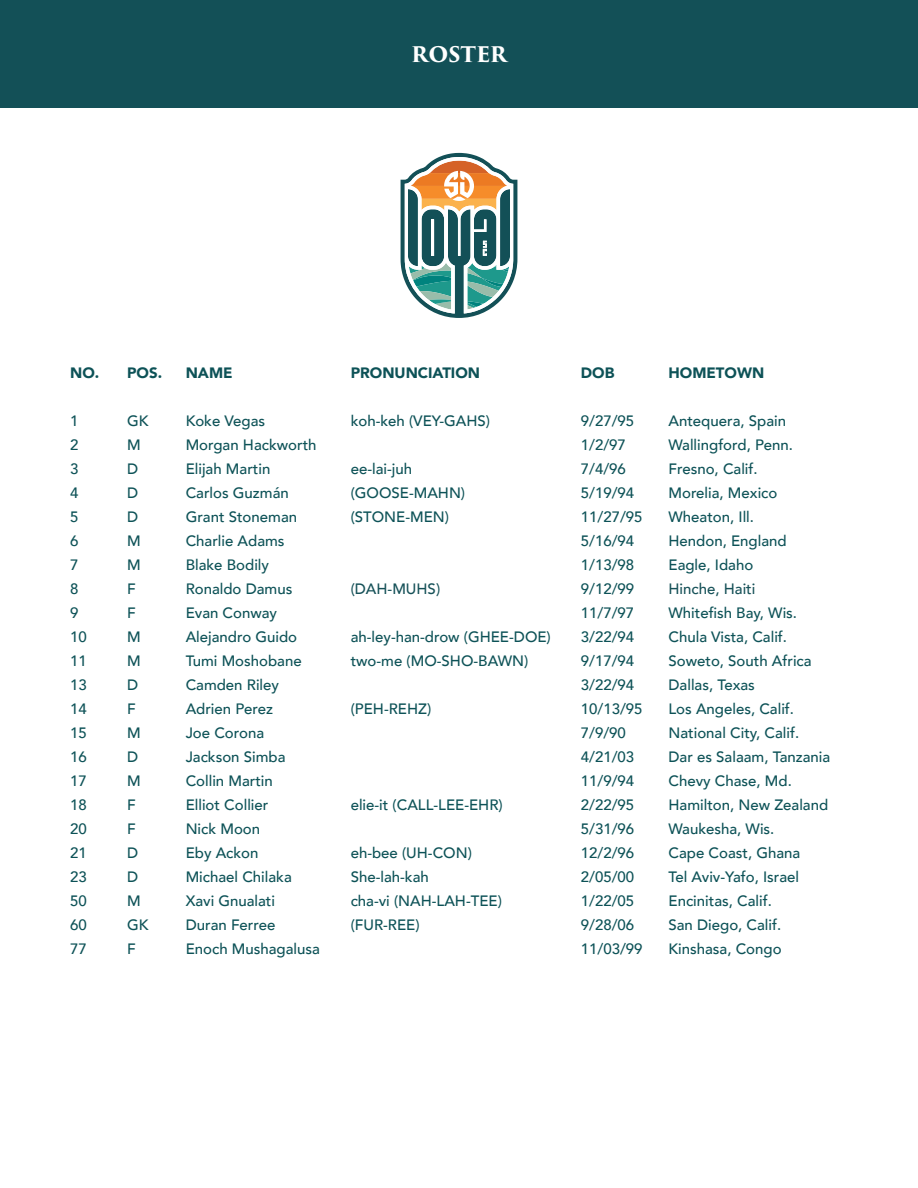
<style>
.page{position:relative;width:918px;height:1188px;background:#fff}
.page>*{position:absolute;margin:0;border:0;box-sizing:border-box;transform-origin:0 0}
.t1{font:700 21px "Trajan Pro 3";color:#fff}
.t2{font:500 15px/24px "Avenir";color:#0d5257}
.t3{font:900 15px "Avenir";color:#0d5257}
.t4{font:500 15px "Avenir";color:#165158}
</style>
<div class="page">
<div style="left:0;top:0;width:918px;height:108px;background:#135057"></div>
<svg style="left:400px;top:152px;width:118px;height:166px"></svg>
<h1 class="t1" style="left:411px;top:39px;width:97px">ROSTER</h1>
<p class="t3" style="left:70px;top:360px;width:31px">NO.</p>
<p class="t2" style="left:70px;top:408px;width:18px">1<br>2<br>3<br>4<br>5<br>6<br>7<br>8<br>9<br>10<br>11<br>13<br>14<br>15<br>16<br>17<br>18<br>20<br>21<br>23<br>50<br>60<br>77</p>
<p class="t3" style="left:127px;top:360px;width:36px">POS.</p>
<p class="t2" style="left:127px;top:408px;width:23px">GK<br>M<br>D<br>D<br>D<br>M<br>M<br>F<br>F<br>M<br>M<br>D<br>F<br>M<br>D<br>M<br>F<br>F<br>D<br>D<br>M<br>GK<br>F</p>
<p class="t3" style="left:186px;top:360px;width:48px">NAME</p>
<p class="t2" style="left:186px;top:408px;width:136px">Koke Vegas<br>Morgan Hackworth<br>Elijah Martin<br>Carlos Guzmán<br>Grant Stoneman<br>Charlie Adams<br>Blake Bodily<br>Ronaldo Damus<br>Evan Conway<br>Alejandro Guido<br>Tumi Moshobane<br>Camden Riley<br>Adrien Perez<br>Joe Corona<br>Jackson Simba<br>Collin Martin<br>Elliot Collier<br>Nick Moon<br>Eby Ackon<br>Michael Chilaka<br>Xavi Gnualati<br>Duran Ferree<br>Enoch Mushagalusa</p>
<p class="t3" style="left:351px;top:360px;width:131px">PRONUNCIATION</p>
<p class="t2" style="left:351px;top:408px;width:141px">koh-keh (VEY-GAHS)</p>
<p class="t2" style="left:351px;top:456px;width:116px">ee-lai-juh (GOOSE-MAHN) (STONE-MEN)</p>
<p class="t4" style="left:351px;top:576px;width:91px">(DAH-MUHS)</p>
<p class="t2" style="left:351px;top:624px;width:202px">ah-ley-han-drow (GHEE-DOE) two-me (MO-SHO-BAWN)</p>
<p class="t2" style="left:351px;top:696px;width:82px">(PEH-REHZ)</p>
<p class="t2" style="left:351px;top:792px;width:154px">elie-it (CALL-LEE-EHR)</p>
<p class="t2" style="left:351px;top:840px;width:153px">eh-bee (UH-CON)<br>She-lah-kah<br>cha-vi (NAH-LAH-TEE) (FUR-REE)</p>
<p class="t3" style="left:581px;top:360px;width:35px">DOB</p>
<p class="t2" style="left:581px;top:408px;width:63px">9/27/95<br>1/2/97<br>7/4/96<br>5/19/94<br>11/27/95<br>5/16/94<br>1/13/98<br>9/12/99<br>11/7/97<br>3/22/94<br>9/17/94<br>3/22/94<br>10/13/95<br>7/9/90<br>4/21/03<br>11/9/94<br>2/22/95<br>5/31/96<br>12/2/96<br>2/05/00<br>1/22/05<br>9/28/06<br>11/03/99</p>
<p class="t3" style="left:669px;top:360px;width:97px">HOMETOWN</p>
<p class="t2" style="left:669px;top:408px;width:126px">Antequera, Spain<br>Wallingford, Penn.<br>Fresno, Calif.<br>Morelia, Mexico<br>Wheaton, Ill.<br>Hendon, England<br>Eagle, Idaho</p>
<p class="t4" style="left:669px;top:576px;width:88px">Hinche, Haiti</p>
<p class="t2" style="left:669px;top:600px;width:163px">Whitefish Bay, Wis.<br>Chula Vista, Calif.<br>Soweto, South Africa<br>Dallas, Texas<br>Los Angeles, Calif.<br>National City, Calif.<br>Dar es Salaam, Tanzania<br>Chevy Chase, Md.<br>Hamilton, New Zealand<br>Waukesha, Wis.<br>Cape Coast, Ghana<br>Tel Aviv-Yafo, Israel<br>Encinitas, Calif.<br>San Diego, Calif.<br>Kinshasa, Congo</p>
</div>
